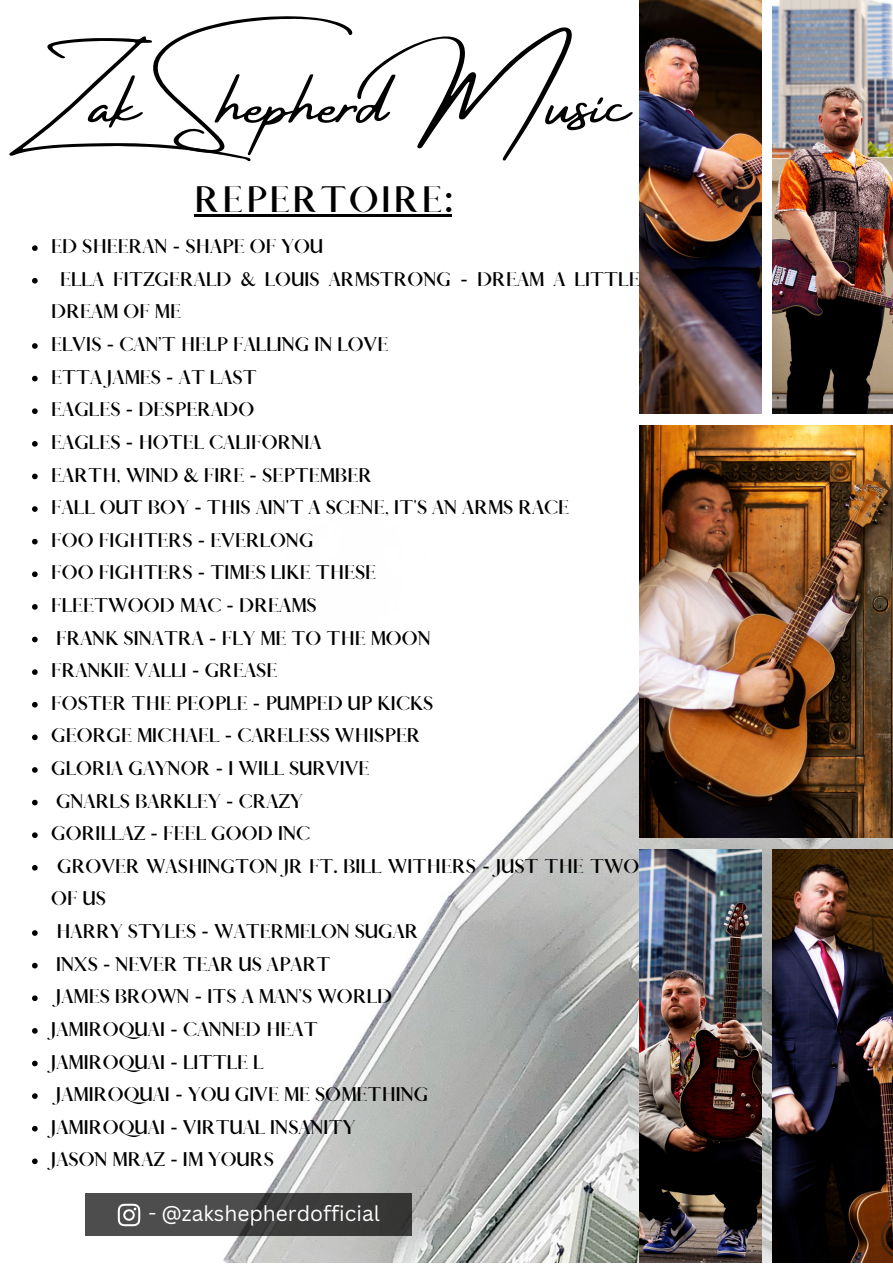
<style>
.page{position:relative;width:893px;height:1264px;background:#fff}
.page>*{position:absolute;margin:0;border:0;box-sizing:border-box;transform-origin:0 0}
.t1{font:72.45px "Amsterdam Four";color:#000}
.t2{font:700 33.15px "Afrah";letter-spacing:.075em;color:#000}
.t3{font:21px "Canva Sans";color:#fff}
.t4{font:700 17.85px/32.5px "Afrah";color:#000}
</style>
<div class="page">
<img style="left:33px;top:0;width:859px;height:1262px">
<img style="left:772px;top:0;width:120px;height:414px">
<img style="left:639px;top:849px;width:122px;height:413px">
<img style="left:639px;top:425px;width:253px;height:412px">
<img style="left:772px;top:849px;width:120px;height:413px">
<img style="left:639px;top:0;width:122px;height:414px">
<div style="left:85px;top:1193px;width:327px;height:42px;background:linear-gradient(to right,#535353,#343434)"></div>
<svg style="left:118px;top:1203px;width:22px;height:23px"></svg>
<svg style="left:32px;top:245px;width:6px;height:6px"></svg>
<svg style="left:32px;top:278px;width:6px;height:5px"></svg>
<svg style="left:32px;top:343px;width:6px;height:6px"></svg>
<svg style="left:32px;top:376px;width:6px;height:5px"></svg>
<svg style="left:32px;top:408px;width:6px;height:6px"></svg>
<svg style="left:32px;top:441px;width:6px;height:5px"></svg>
<svg style="left:32px;top:473px;width:6px;height:6px"></svg>
<svg style="left:32px;top:506px;width:6px;height:6px"></svg>
<svg style="left:32px;top:539px;width:6px;height:5px"></svg>
<svg style="left:32px;top:571px;width:6px;height:6px"></svg>
<svg style="left:32px;top:604px;width:6px;height:5px"></svg>
<svg style="left:32px;top:636px;width:6px;height:6px"></svg>
<svg style="left:32px;top:669px;width:6px;height:6px"></svg>
<svg style="left:32px;top:702px;width:6px;height:5px"></svg>
<svg style="left:32px;top:734px;width:6px;height:6px"></svg>
<svg style="left:32px;top:767px;width:6px;height:5px"></svg>
<svg style="left:32px;top:799px;width:6px;height:6px"></svg>
<svg style="left:32px;top:832px;width:6px;height:6px"></svg>
<svg style="left:32px;top:865px;width:6px;height:5px"></svg>
<svg style="left:32px;top:930px;width:6px;height:5px"></svg>
<svg style="left:32px;top:962px;width:6px;height:6px"></svg>
<svg style="left:32px;top:995px;width:6px;height:6px"></svg>
<svg style="left:32px;top:1028px;width:6px;height:5px"></svg>
<svg style="left:32px;top:1060px;width:6px;height:6px"></svg>
<svg style="left:32px;top:1093px;width:6px;height:5px"></svg>
<svg style="left:32px;top:1125px;width:6px;height:6px"></svg>
<svg style="left:32px;top:1158px;width:6px;height:6px"></svg>
<hr style="left:194px;top:215px;width:257px;height:2px;background:#000">
<p class="t1" style="left:49px;top:63px;width:581px">Zak Shepherd Music</p>
<p class="t2" style="left:194px;top:179px;width:256px">REPERTOIRE:</p>
<p class="t4" style="left:51px;top:230px;width:273px">ED SHEERAN - SHAPE OF YOU</p>
<p class="t4" style="left:51px;top:263px;width:590px;text-indent:9px">ELLA FITZGERALD &amp; LOUIS ARMSTRONG - DREAM A LITTLE<br>DREAM OF ME</p>
<p class="t4" style="left:51px;top:328px;width:339px">ELVIS - CAN’T HELP FALLING IN LOVE</p>
<p class="t4" style="left:51px;top:361px;width:207px">ETTA JAMES - AT LAST</p>
<p class="t4" style="left:51px;top:393px;width:205px">EAGLES - DESPERADO</p>
<p class="t4" style="left:51px;top:426px;width:272px">EAGLES - HOTEL CALIFORNIA</p>
<p class="t4" style="left:51px;top:459px;width:322px">EARTH, WIND &amp; FIRE - SEPTEMBER</p>
<p class="t4" style="left:51px;top:491px;width:519px">FALL OUT BOY - THIS AIN'T A SCENE, IT'S AN ARMS RACE</p>
<p class="t4" style="left:51px;top:524px;width:264px">FOO FIGHTERS - EVERLONG</p>
<p class="t4" style="left:51px;top:556px;width:326px">FOO FIGHTERS - TIMES LIKE THESE</p>
<p class="t4" style="left:51px;top:589px;width:267px">FLEETWOOD MAC - DREAMS</p>
<p class="t4" style="left:56px;top:622px;width:376px">FRANK SINATRA - FLY ME TO THE MOON</p>
<p class="t4" style="left:51px;top:654px;width:228px">FRANKIE VALLI - GREASE</p>
<p class="t4" style="left:51px;top:687px;width:383px">FOSTER THE PEOPLE - PUMPED UP KICKS</p>
<p class="t4" style="left:51px;top:719px;width:371px">GEORGE MICHAEL - CARELESS WHISPER</p>
<p class="t4" style="left:51px;top:752px;width:320px">GLORIA GAYNOR - I WILL SURVIVE</p>
<p class="t4" style="left:56px;top:785px;width:248px">GNARLS BARKLEY - CRAZY</p>
<p class="t4" style="left:51px;top:817px;width:260px">GORILLAZ - FEEL GOOD INC</p>
<p class="t4" style="left:51px;top:850px;width:590px;text-indent:6px">GROVER WASHINGTON JR FT. BILL WITHERS - JUST THE TWO<br>OF US</p>
<p class="t4" style="left:56px;top:915px;width:364px">HARRY STYLES - WATERMELON SUGAR</p>
<p class="t4" style="left:56px;top:948px;width:276px">INXS - NEVER TEAR US APART</p>
<p class="t4" style="left:56px;top:980px;width:338px">JAMES BROWN - ITS A MAN’S WORLD</p>
<p class="t4" style="left:51px;top:1013px;width:268px">JAMIROQUAI - CANNED HEAT</p>
<p class="t4" style="left:51px;top:1045px;width:214px">JAMIROQUAI - LITTLE L</p>
<p class="t4" style="left:56px;top:1078px;width:374px">JAMIROQUAI - YOU GIVE ME SOMETHING</p>
<p class="t4" style="left:51px;top:1111px;width:306px">JAMIROQUAI - VIRTUAL INSANITY</p>
<p class="t4" style="left:51px;top:1143px;width:224px">JASON MRAZ - IM YOURS</p>
<p class="t3" style="left:148px;top:1198px;width:233px">- @zakshepherdofficial</p>
</div>
